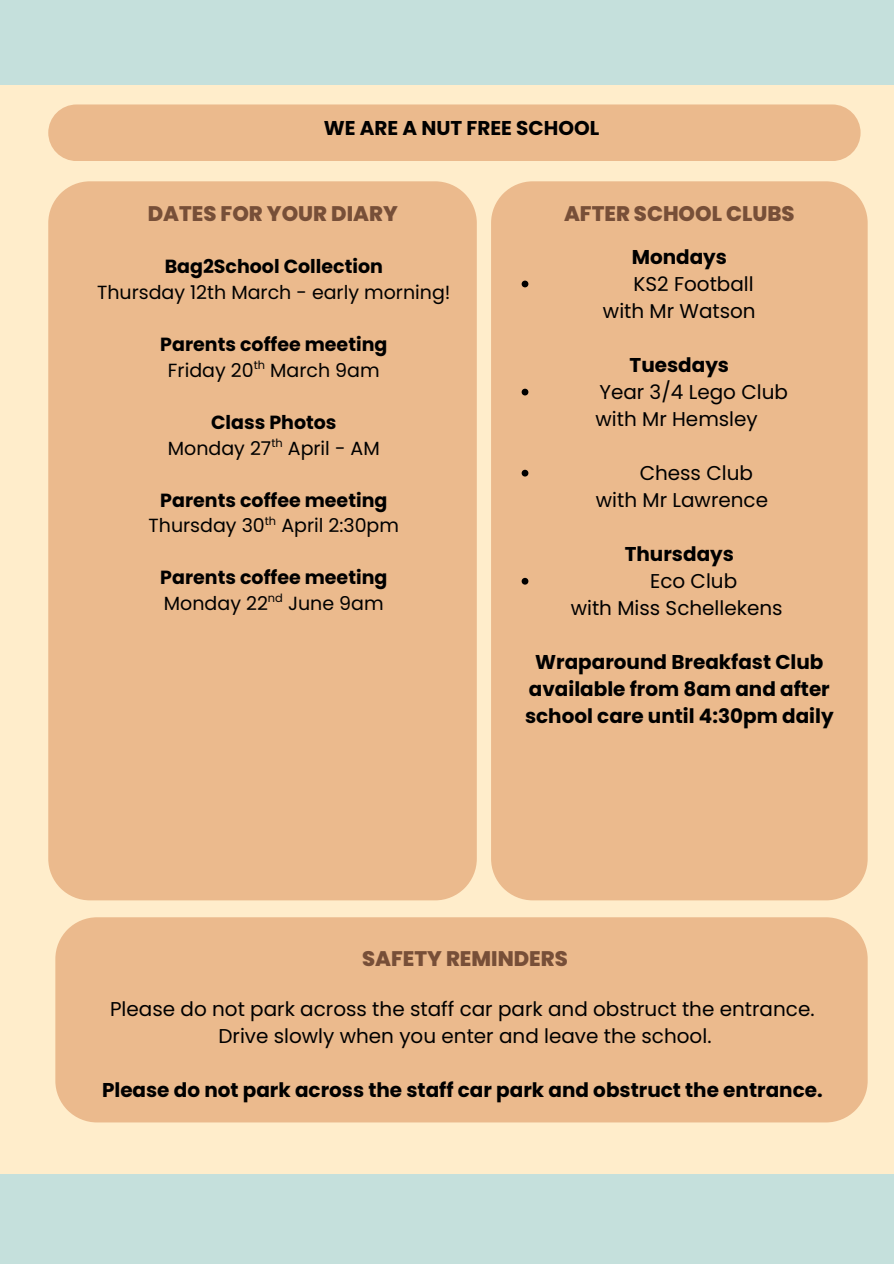
<style>
.page{position:relative;width:894px;height:1264px;background:#fff}
.page>*{position:absolute;margin:0;border:0;box-sizing:border-box;transform-origin:0 0}
.t1{font:800 21px "Poppins";color:#774f38}
.t2{font:19.95px/27px "Poppins";color:#000}
.t3{font:700 19.95px/27px "Poppins";color:#000;text-align:center}
.t4{font:19.05px/26px "Poppins";color:#000;text-align:center}
.t5{font:700 19.05px/26px "Poppins";color:#000;text-align:center}
.s1{font-weight:400}
.s2{font-weight:700}
</style>
<div class="page">
<div style="left:0;top:0;width:893px;height:1263px;background:#ffedcb"></div>
<div style="left:0;top:0;width:893px;height:84px;background:#c5e0dc"></div>
<div style="left:0;top:1174px;width:893px;height:89px;background:#c5e0dc"></div>
<div style="left:48px;top:181px;width:428px;height:719px;background:#ebba8d"></div>
<div style="left:491px;top:181px;width:376px;height:719px;background:#ebba8d"></div>
<svg style="left:521px;top:280px;width:7px;height:7px"></svg>
<svg style="left:521px;top:389px;width:7px;height:6px"></svg>
<svg style="left:521px;top:470px;width:7px;height:6px"></svg>
<svg style="left:521px;top:578px;width:7px;height:6px"></svg>
<div style="left:55px;top:917px;width:812px;height:205px;background:#ebba8d"></div>
<div style="left:48px;top:104px;width:812px;height:57px;background:#ebba8d"></div>
<p class="t3" style="left:323px;top:114px;width:277px">WE ARE A NUT FREE SCHOOL</p>
<p class="t1" style="left:148px;top:198px;width:251px">DATES FOR YOUR DIARY</p>
<p class="t5" style="left:165px;top:254px;width:220px">Bag2School Collection</p>
<p class="t4" style="left:97px;top:280px;width:355px">Thursday 12th March - early morning!</p>
<p class="t5" style="left:160px;top:331px;width:228px">Parents coffee meeting<br><span class="s1">Friday 20</span><sup>th</sup> <span class="s1">March 9am</span></p>
<p class="t4" style="left:168px;top:409px;width:213px"><span class="s2">Class Photos<br></span>Monday 27<sup>th</sup> April - AM</p>
<p class="t4" style="left:148px;top:487px;width:252px"><span class="s2">Parents coffee meeting<br></span>Thursday 30<sup>th</sup> April 2:30pm</p>
<p class="t5" style="left:160px;top:564px;width:228px;text-align:left">Parents coffee meeting<br><span class="s1">Monday 22</span><sup>nd</sup> <span class="s1">June 9am</span></p>
<p class="t1" style="left:564px;top:198px;width:232px">AFTER SCHOOL CLUBS</p>
<p class="t3" style="left:631px;top:243px;width:97px">Mondays</p>
<p class="t2" style="left:602px;top:270px;width:154px;text-align:right">KS2 Football with Mr Watson</p>
<p class="t3" style="left:629px;top:351px;width:101px">Tuesdays</p>
<p class="t2" style="left:595px;top:378px;width:194px">Year 3/4 Lego Club with Mr Hemsley</p>
<p class="t2" style="left:595px;top:459px;width:174px;text-indent:44px">Chess Club with Mr Lawrence</p>
<p class="t3" style="left:624px;top:540px;width:111px">Thursdays</p>
<p class="t2" style="left:570px;top:567px;width:213px;text-indent:79px">Eco Club with Miss Schellekens</p>
<p class="t3" style="left:525px;top:648px;width:310px">Wraparound Breakfast Club available from 8am and after school care until 4:30pm daily</p>
<p class="t1" style="left:362px;top:944px;width:207px">SAFETY REMINDERS</p>
<p class="t2" style="left:110px;top:995px;width:705px;text-align:center">Please do not park across the staff car park and obstruct the entrance.<br>Drive slowly when you enter and leave the school.</p>
<p class="t3" style="left:102px;top:1076px;width:722px">Please do not park across the staff car park and obstruct the entrance.</p>
</div>
